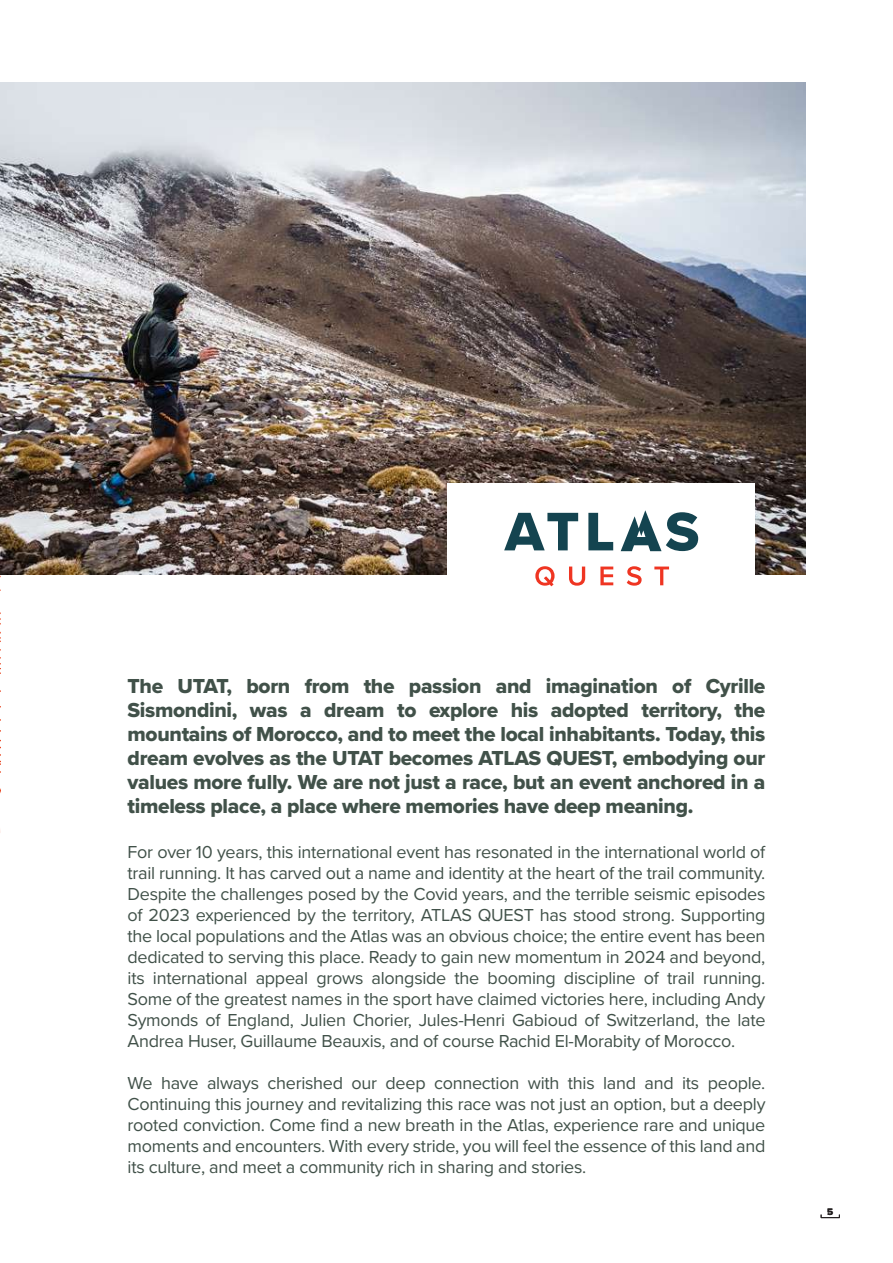
<style>
.page{position:relative;width:893px;height:1263px;background:#fff}
.page>*{position:absolute;margin:0;border:0;box-sizing:border-box;transform-origin:0 0}
.t1{font:21px/24px "Proxima Nova Extrabld";letter-spacing:-.015em;color:#415149;text-align:justify}
.t2{font:18px/21px "Proxima Nova";letter-spacing:-.015em;color:#415149;text-align:justify}
.t3{font:9.75px "Proxima Nova Extrabld";color:#231f20}
</style>
<div class="page">
<svg style="left:821px;top:1214px;width:19px;height:4px"></svg>
<svg style="left:0;top:574px;width:1px;height:259px"></svg>
<img style="left:0;top:83px;width:806px;height:491px">
<div style="left:447px;top:483px;width:308px;height:156px;background:#fff"></div>
<svg style="left:504px;top:513px;width:74px;height:37px"></svg>
<svg style="left:588px;top:513px;width:25px;height:37px"></svg>
<svg style="left:535px;top:566px;width:20px;height:20px"></svg>
<svg style="left:569px;top:566px;width:16px;height:20px"></svg>
<svg style="left:600px;top:566px;width:13px;height:19px"></svg>
<svg style="left:627px;top:566px;width:15px;height:20px"></svg>
<svg style="left:654px;top:566px;width:15px;height:19px"></svg>
<svg style="left:621px;top:510px;width:77px;height:41px"></svg>
<p class="t1" style="left:128px;top:674px;width:639px">The UTAT, born from the passion and imagination of Cyrille Sismondini, was a dream to explore his adopted territory, the mountains of Morocco, and to meet the local inhabitants. Today, this dream evolves as the UTAT becomes ATLAS QUEST, embodying our values more fully. We are not just a race, but an event anchored in a timeless place, a place where memories have deep meaning.</p>
<p class="t2" style="left:128px;top:842px;width:639px">For over 10 years, this international event has resonated in the international world of trail running. It has carved out a name and identity at the heart of the trail community.<br>Despite the challenges posed by the Covid years, and the terrible seismic episodes of 2023 experienced by the territory, ATLAS QUEST has stood strong. Supporting the local populations and the Atlas was an obvious choice; the entire event has been dedicated to serving this place. Ready to gain new momentum in 2024 and beyond, its international appeal grows alongside the booming discipline of trail running.<br>Some of the greatest names in the sport have claimed victories here, including Andy Symonds of England, Julien Chorier, Jules-Henri Gabioud of Switzerland, the late Andrea Huser, Guillaume Beauxis, and of course Rachid El-Morabity of Morocco.</p>
<p class="t2" style="left:128px;top:1073px;width:639px">We have always cherished our deep connection with this land and its people.<br>Continuing this journey and revitalizing this race was not just an option, but a deeply rooted conviction. Come find a new breath in the Atlas, experience rare and unique moments and encounters. With every stride, you will feel the essence of this land and its culture, and meet a community rich in sharing and stories.</p>
<p class="t3" style="left:827px;top:1206px;width:8px">5</p>
</div>
